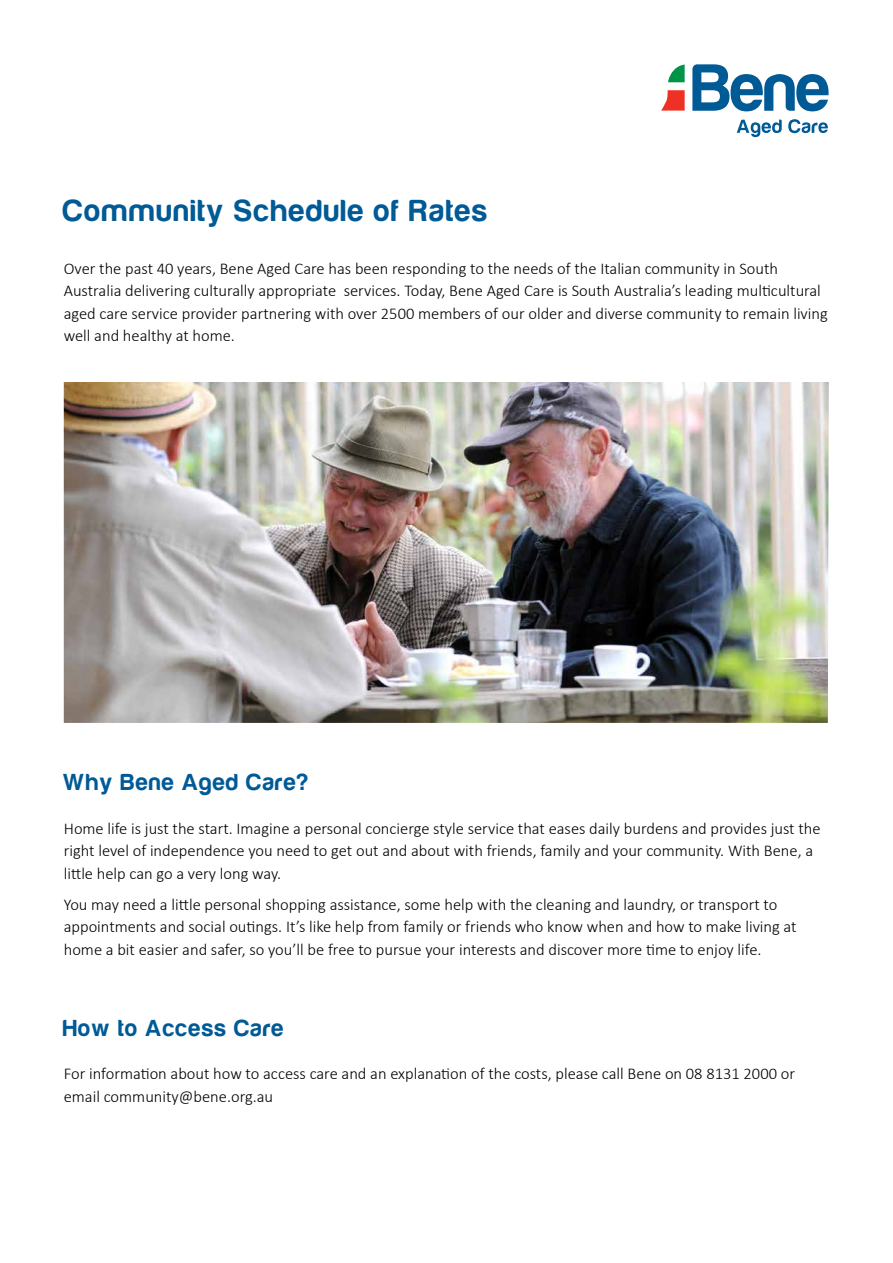
<style>
.page{position:relative;width:893px;height:1263px;background:#fff}
.page>*{position:absolute;margin:0;border:0;box-sizing:border-box;transform-origin:0 0}
.t1{font:31.5px "Harabara";letter-spacing:.06em;color:#005a96}
.t2{font:24px "Harabara";letter-spacing:.06em;color:#005a96}
.t3{font:300 16.5px/22.5px "Calibri";color:#000}
</style>
<div class="page">
<img style="left:64px;top:382px;width:765px;height:341px">
<svg style="left:692px;top:64px;width:136px;height:47px"></svg>
<svg style="left:668px;top:64px;width:17px;height:18px"></svg>
<svg style="left:661px;top:90px;width:24px;height:21px"></svg>
<svg style="left:737px;top:120px;width:45px;height:17px"></svg>
<svg style="left:788px;top:119px;width:40px;height:14px"></svg>
<h1 class="t1" style="left:63px;top:194px;width:426px">Community Schedule of Rates</h1>
<p class="t3" style="left:64px;top:256px;width:766px">Over the past 40 years, Bene Aged Care has been responding to the needs of the Italian community in South Australia delivering culturally appropriate services. Today, Bene Aged Care is South Australia’s leading multicultural aged care service provider partnering with over 2500 members of our older and diverse community to remain living well and healthy at home.</p>
<h2 class="t2" style="left:63px;top:770px;width:246px">Why Bene Aged Care?</h2>
<p class="t3" style="left:64px;top:816px;width:758px">Home life is just the start. Imagine a personal concierge style service that eases daily burdens and provides just the right level of independence you need to get out and about with friends, family and your community. With Bene, a little help can go a very long way.</p>
<p class="t3" style="left:64px;top:892px;width:734px">You may need a little personal shopping assistance, some help with the cleaning and laundry, or transport to appointments and social outings. It’s like help from family or friends who know when and how to make living at home a bit easier and safer, so you’ll be free to pursue your interests and discover more time to enjoy life.</p>
<h2 class="t2" style="left:63px;top:1015px;width:222px">How to Access Care</h2>
<p class="t3" style="left:64px;top:1062px;width:733px">For information about how to access care and an explanation of the costs, please call Bene on 08 8131 2000 or email community@bene.org.au</p>
</div>
